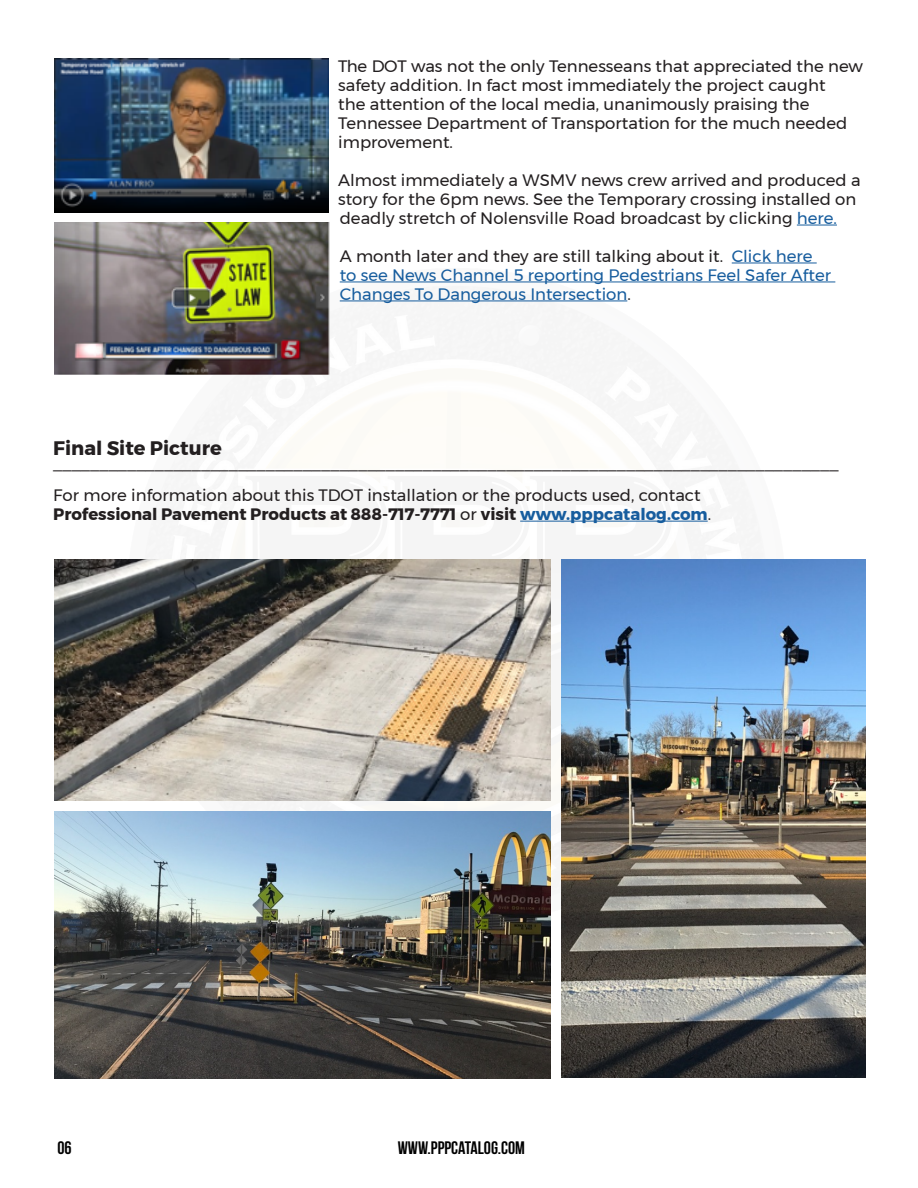
<style>
.page{position:relative;width:918px;height:1188px;background:#fff}
.page>*{position:absolute;margin:0;border:0;box-sizing:border-box;transform-origin:0 0}
.t1{font:700 19.5px "Montserrat";color:#231f20}
.t2{font:700 18px "Bebas Neue";color:#000}
.t3{font:16.5px/18.9px "Montserrat";color:#231f20}
.t4{font:16.5px/18.9px "Montserrat";color:#175d9e}
.s1{color:#175d9e}
.s2{color:#231f20}
.s3{font-weight:700}
.s4{font-weight:700;color:#175d9e}
</style>
<div class="page">
<img style="left:95px;top:233px;width:728px;height:722px">
<hr style="left:797px;top:225px;width:40px;height:1px;background:#175d9e">
<hr style="left:732px;top:263px;width:85px;height:1px;background:#175d9e">
<hr style="left:340px;top:282px;width:495px;height:1px;background:#175d9e">
<hr style="left:340px;top:301px;width:287px;height:1px;background:#175d9e">
<hr style="left:520px;top:521px;width:188px;height:1px;background:#175d9e">
<img style="left:54px;top:58px;width:274px;height:154px">
<img style="left:54px;top:222px;width:275px;height:152px">
<img style="left:54px;top:560px;width:497px;height:240px">
<img style="left:54px;top:812px;width:496px;height:266px">
<img style="left:562px;top:560px;width:304px;height:517px">
<p class="t3" style="left:338px;top:57px;width:526px">The DOT was not the only Tennesseans that appreciated the new safety addition. In fact most immediately the project caught<br>the attention of the local media, unanimously praising the Tennessee Department of Transportation for the much needed improvement.</p>
<p class="t3" style="left:338px;top:170px;width:524px">Almost immediately a WSMV news crew arrived and produced a story for the 6pm news. See the Temporary crossing installed on deadly stretch of Nolensville Road broadcast by clicking <span class="s1">here.</span></p>
<p class="t4" style="left:340px;top:246px;width:493px"><span class="s2">A month later and they are still talking about it.</span> Click here to see News Channel 5 reporting Pedestrians Feel Safer After<br>Changes To Dangerous Intersection<span class="s2">.</span></p>
<p class="t1" style="left:53px;top:432px;width:170px">Final Site Picture</p>
<p class="t3" style="left:53px;top:453px;width:787px">_____________________________________________________________________________________</p>
<p class="t3" style="left:53px;top:485px;width:659px">For more information about this TDOT installation or the products used, contact<br><span class="s3">Professional Pavement Products at 888-717-7771</span> or <span class="s3">visit</span> <span class="s4">www.pppcatalog.com</span>.</p>
<p class="t2" style="left:57px;top:1137px;width:16px">06</p>
<p class="t2" style="left:398px;top:1138px;width:129px">WWW.PPPCATALOG.COM</p>
</div>
